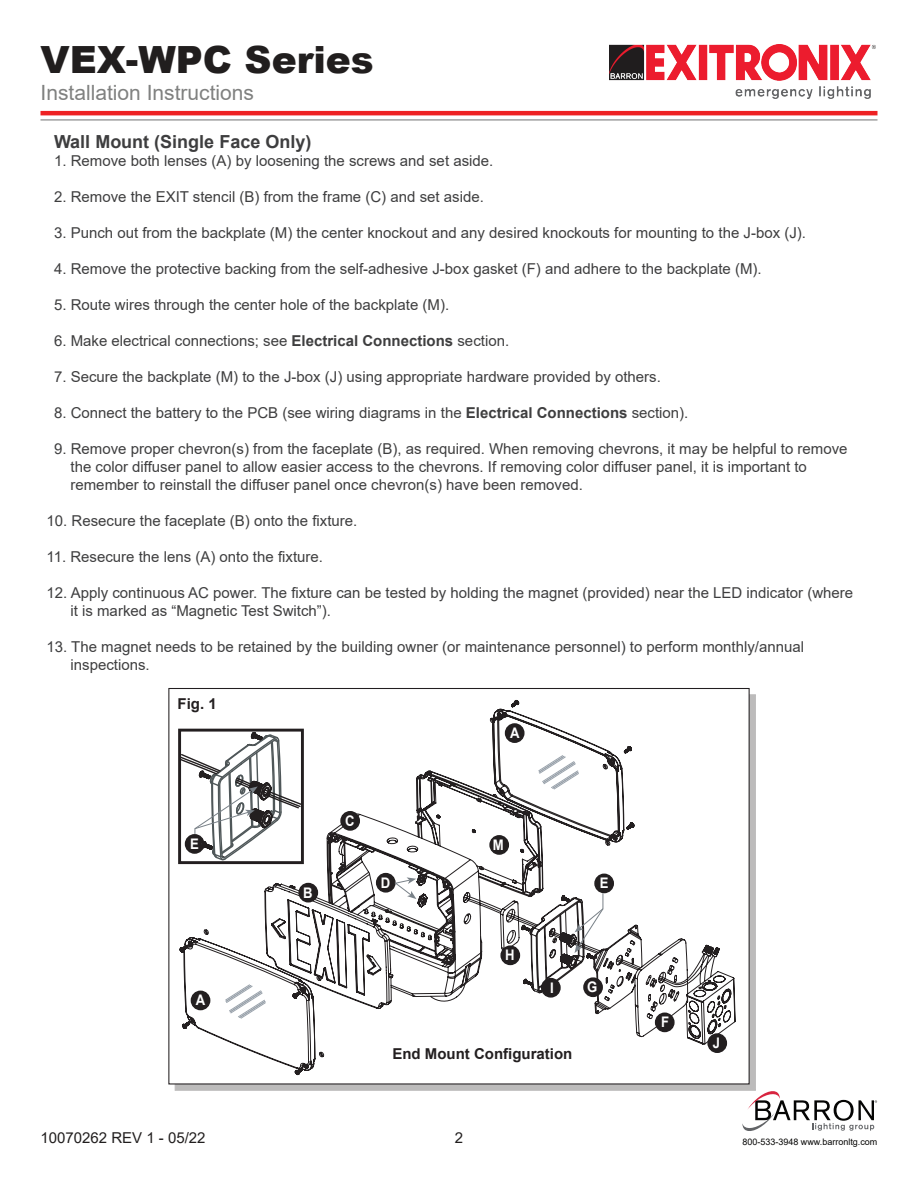
<style>
.page{position:relative;width:918px;height:1188px;background:#fff}
.page>*{position:absolute;margin:0;border:0;box-sizing:border-box;transform-origin:0 0}
.t1{font:900 37.5px "Arial";color:#211e1e}
.t2{font:21px "Arial";color:#808180}
.t3{font:700 18px "Arial";color:#3e3e3f}
.t4{font:15px/18px "Arial";color:#3e3e3f}
.t5{font:700 15px "Arial";color:#231f20}
.t6{font:15px "Arial";color:#211e1e}
.t7{font:700 14.55px "Arial";color:#fff;scale:.9 1}
.t8{font:9px "Arial";color:#050504}
.s1{font-weight:700}
</style>
<div class="page">
<svg style="left:175px;top:694px;width:581px;height:397px;fill:#bcbbbb"></svg>
<div style="left:168px;top:688px;width:582px;height:396px;background:#fff;border:1px solid #221e20"></div>
<svg style="left:179px;top:700px;width:557px;height:376px"></svg>
<svg style="left:225px;top:984px;width:41px;height:35px"></svg>
<svg style="left:538px;top:755px;width:42px;height:35px"></svg>
<div style="left:191px;top:991px;width:19px;height:19px;background:#231f20;border-radius:50%"></div>
<div style="left:191px;top:991px;width:19px;height:19px;border:1px solid #231f20;border-radius:50%"></div>
<div style="left:299px;top:884px;width:18px;height:18px;background:#231f20;border-radius:50%"></div>
<div style="left:298px;top:883px;width:20px;height:20px;border:1px solid #231f20;border-radius:50%"></div>
<div style="left:341px;top:812px;width:18px;height:18px;background:#231f20;border-radius:50%"></div>
<div style="left:340px;top:811px;width:20px;height:20px;border:1px solid #231f20;border-radius:50%"></div>
<div style="left:490px;top:836px;width:18px;height:18px;background:#231f20;border-radius:50%"></div>
<div style="left:489px;top:835px;width:20px;height:20px;border:1px solid #231f20;border-radius:50%"></div>
<div style="left:377px;top:874px;width:18px;height:18px;background:#231f20;border-radius:50%"></div>
<div style="left:376px;top:873px;width:20px;height:20px;border:1px solid #231f20;border-radius:50%"></div>
<div style="left:595px;top:874px;width:18px;height:19px;background:#231f20;border-radius:50%"></div>
<div style="left:594px;top:874px;width:20px;height:19px;border:1px solid #231f20;border-radius:50%"></div>
<div style="left:656px;top:1013px;width:18px;height:19px;background:#231f20;border-radius:50%"></div>
<div style="left:655px;top:1013px;width:20px;height:19px;border:1px solid #231f20;border-radius:50%"></div>
<div style="left:584px;top:978px;width:18px;height:18px;background:#231f20;border-radius:50%"></div>
<div style="left:583px;top:977px;width:20px;height:20px;border:1px solid #231f20;border-radius:50%"></div>
<div style="left:501px;top:946px;width:18px;height:18px;background:#231f20;border-radius:50%"></div>
<div style="left:500px;top:945px;width:20px;height:20px;border:1px solid #231f20;border-radius:50%"></div>
<div style="left:708px;top:1034px;width:18px;height:18px;background:#231f20;border-radius:50%"></div>
<div style="left:707px;top:1033px;width:20px;height:20px;border:1px solid #231f20;border-radius:50%"></div>
<div style="left:542px;top:979px;width:18px;height:18px;background:#231f20;border-radius:50%"></div>
<div style="left:541px;top:978px;width:20px;height:20px;border:1px solid #231f20;border-radius:50%"></div>
<div style="left:506px;top:724px;width:18px;height:18px;background:#231f20;border-radius:50%"></div>
<div style="left:505px;top:723px;width:20px;height:20px;border:1px solid #231f20;border-radius:50%"></div>
<svg style="left:394px;top:877px;width:22px;height:22px"></svg>
<svg style="left:570px;top:893px;width:34px;height:61px"></svg>
<div style="left:178px;top:729px;width:126px;height:135px;border:3px solid #231f20"></div>
<svg style="left:178px;top:731px;width:127px;height:131px"></svg>
<svg style="left:742px;top:1088px;width:135px;height:43px"></svg>
<hr style="left:40px;top:111px;width:838px;height:4px;background:#ee2123">
<img style="left:610px;top:45px;width:265px;height:54px">
<hr style="left:40px;top:119px;width:838px;height:1px;background:#808180">
<h1 class="t1" style="left:40px;top:32px;width:335px">VEX-WPC Series</h1>
<h2 class="t2" style="left:40px;top:78px;width:215px">Installation Instructions</h2>
<p class="t3" style="left:54px;top:129px;width:259px">Wall Mount (Single Face Only)</p>
<p class="t4" style="left:54px;top:152px;width:441px">1. Remove both lenses (A) by loosening the screws and set aside.</p>
<p class="t4" style="left:54px;top:188px;width:431px">2. Remove the EXIT stencil (B) from the frame (C) and set aside.</p>
<p class="t4" style="left:54px;top:224px;width:754px">3. Punch out from the backplate (M) the center knockout and any desired knockouts for mounting to the J-box (J).</p>
<p class="t4" style="left:54px;top:260px;width:709px">4. Remove the protective backing from the self-adhesive J-box gasket (F) and adhere to the backplate (M).</p>
<p class="t4" style="left:54px;top:296px;width:397px">5. Route wires through the center hole of the backplate (M).</p>
<p class="t4" style="left:54px;top:332px;width:457px">6. Make electrical connections; see <span class="s1">Electrical Connections</span> section.</p>
<p class="t4" style="left:54px;top:368px;width:608px">7. Secure the backplate (M) to the J-box (J) using appropriate hardware provided by others.</p>
<p class="t4" style="left:54px;top:404px;width:636px">8. Connect the battery to the PCB (see wiring diagrams in the <span class="s1">Electrical Connections</span> section).</p>
<p class="t4" style="left:70px;top:440px;width:779px;text-indent:-16px">9. Remove proper chevron(s) from the faceplate (B), as required. When removing chevrons, it may be helpful to remove the color diffuser panel to allow easier access to the chevrons. If removing color diffuser panel, it is important to remember to reinstall the diffuser panel once chevron(s) have been removed.</p>
<p class="t4" style="left:46px;top:512px;width:312px">10. Resecure the faceplate (B) onto the fixture.</p>
<p class="t4" style="left:46px;top:548px;width:278px">11. Resecure the lens (A) onto the fixture.</p>
<p class="t4" style="left:70px;top:584px;width:784px;text-indent:-24px">12. Apply continuous AC power. The fixture can be tested by holding the magnet (provided) near the LED indicator (where it is marked as “Magnetic Test Switch”).</p>
<p class="t4" style="left:70px;top:638px;width:735px;text-indent:-24px">13. The magnet needs to be retained by the building owner (or maintenance personnel) to perform monthly/annual inspections.</p>
<p class="t5" style="left:178px;top:693px;width:41px">Fig. 1</p>
<p class="t7" style="left:190px;top:833px;width:11px">E</p>
<p class="t7" style="left:196px;top:990px;width:12px">A</p>
<p class="t7" style="left:303px;top:882px;width:12px">B</p>
<p class="t7" style="left:510px;top:723px;width:12px">A</p>
<p class="t7" style="left:345px;top:810px;width:12px">C</p>
<p class="t7" style="left:493px;top:834px;width:14px">M</p>
<p class="t7" style="left:381px;top:872px;width:12px">D</p>
<p class="t7" style="left:600px;top:873px;width:11px">E</p>
<p class="t7" style="left:505px;top:945px;width:12px">H</p>
<p class="t7" style="left:550px;top:977px;width:6px">I</p>
<p class="t7" style="left:587px;top:977px;width:13px">G</p>
<p class="t5" style="left:392px;top:1043px;width:181px">End Mount Configuration</p>
<p class="t7" style="left:661px;top:1012px;width:10px">F</p>
<p class="t7" style="left:713px;top:1033px;width:10px">J</p>
<p class="t6" style="left:41px;top:1127px;width:167px">10070262 REV 1 - 05/22</p>
<p class="t6" style="left:455px;top:1127px;width:10px">2</p>
<p class="t8" style="left:742px;top:1135px;width:137px">800-533-3948 www.barronltg.com</p>
</div>
